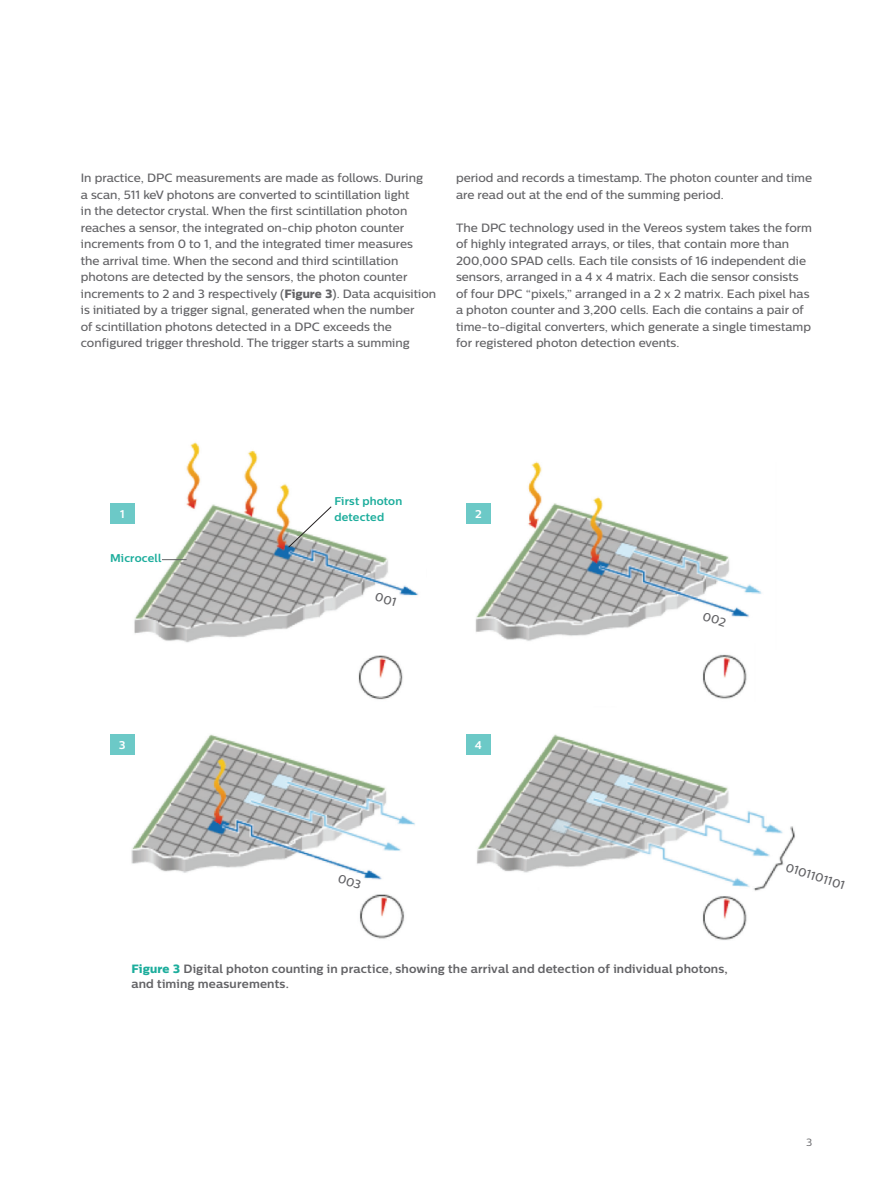
<style>
.page{position:relative;width:893px;height:1188px;background:#fff}
.page>*{position:absolute;margin:0;border:0;box-sizing:border-box;transform-origin:0 0}
.t1{font:500 12px/16.5px "Centrale Sans";color:#636366}
.t2{font:700 12px/15px "Centrale Sans";letter-spacing:.015em;color:#636366}
.t3{font:700 11.25px/16.5px "Centrale Sans";letter-spacing:.015em;color:#1cad9c}
.t4{font:700 11.25px "Centrale Sans";color:#fff}
.t5{font:10.5px "Centrale Sans";color:#636366}
.s1{font-family:"Centrale Sans X Bold";font-weight:400}
.s2{font-family:"Centrale Sans X Bold";font-weight:400;color:#1cad9c}
</style>
<div class="page">
<img style="left:127px;top:442px;width:668px;height:498px">
<svg style="left:162px;top:559px;width:25px;height:1px"></svg>
<svg style="left:288px;top:506px;width:44px;height:42px"></svg>
<div style="left:110px;top:503px;width:25px;height:21px;background:#6cc9c7"></div>
<div style="left:466px;top:503px;width:25px;height:21px;background:#6cc9c7"></div>
<div style="left:110px;top:735px;width:25px;height:20px;background:#6cc9c7"></div>
<div style="left:466px;top:735px;width:25px;height:20px;background:#6cc9c7"></div>
<svg style="left:703px;top:612px;width:23px;height:15px"></svg>
<svg style="left:375px;top:592px;width:21px;height:14px"></svg>
<svg style="left:338px;top:874px;width:24px;height:15px"></svg>
<p class="t1" style="left:81px;top:169px;width:357px">In practice, DPC measurements are made as follows. During<br>a scan, 511 keV photons are converted to scintillation light<br>in the detector crystal. When the first scintillation photon reaches a sensor, the integrated on-chip photon counter increments from 0 to 1, and the integrated timer measures<br>the arrival time. When the second and third scintillation photons are detected by the sensors, the photon counter increments to 2 and 3 respectively (<span class="s1">Figure 3</span>). Data acquisition is initiated by a trigger signal, generated when the number<br>of scintillation photons detected in a DPC exceeds the configured trigger threshold. The trigger starts a summing</p>
<p class="t1" style="left:456px;top:169px;width:358px">period and records a timestamp. The photon counter and time are read out at the end of the summing period.</p>
<p class="t1" style="left:456px;top:219px;width:358px">The DPC technology used in the Vereos system takes the form of highly integrated arrays, or tiles, that contain more than 200,000 SPAD cells. Each tile consists of 16 independent die sensors, arranged in a 4 x 4 matrix. Each die sensor consists of four DPC “pixels,” arranged in a 2 x 2 matrix. Each pixel has a photon counter and 3,200 cells. Each die contains a pair of time-to-digital converters, which generate a single timestamp for registered photon detection events.</p>
<p class="t3" style="left:334px;top:492px;width:69px">First photon detected</p>
<p class="t4" style="left:120px;top:507px;width:6px">1</p>
<p class="t4" style="left:475px;top:507px;width:8px">2</p>
<p class="t3" style="left:110px;top:549px;width:53px">Microcell</p>
<p class="t4" style="left:119px;top:738px;width:8px">3</p>
<p class="t4" style="left:475px;top:738px;width:9px">4</p>
<p class="t2" style="left:131px;top:961px;width:598px"><span class="s2">Figure 3</span> Digital photon counting in practice, showing the arrival and detection of individual photons, and timing measurements.</p>
<p class="t1" style="left:789px;top:859px;width:63px;rotate:18deg">0101101101</p>
<p class="t5" style="left:806px;top:1136px;width:8px">3</p>
</div>
